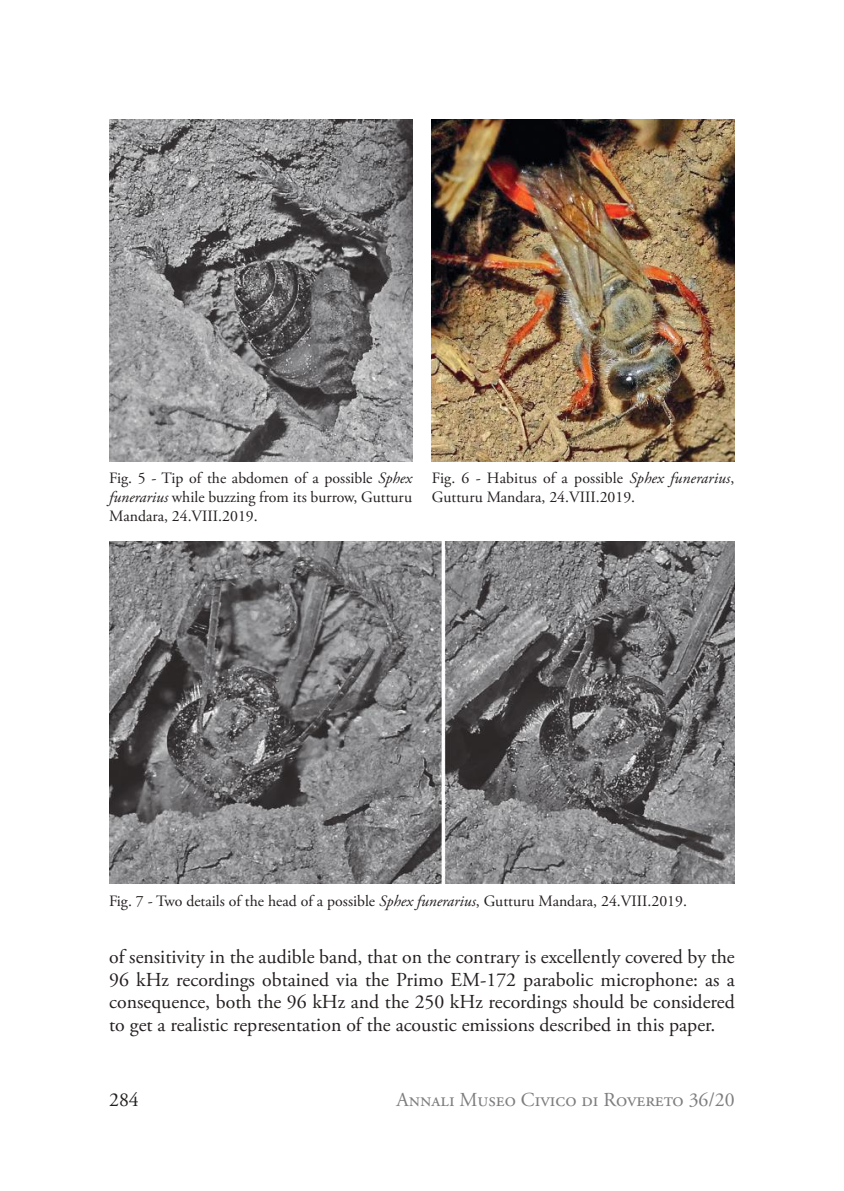
<style>
.page{position:relative;width:844px;height:1191px;background:#fff}
.page>*{position:absolute;margin:0;border:0;box-sizing:border-box;transform-origin:0 0}
.t1{font:19.78px/22.4px "Adobe Garamond Pro";color:#241f1f;text-align:justify}
.t2{font:19.78px "Adobe Garamond Pro";color:#7d7c7e}
.t3{font:15.75px/18.9px "Adobe Garamond Pro";color:#241f1f;text-align:justify}
.s1{font-style:italic}
</style>
<div class="page">
<img style="left:109px;top:119px;width:303px;height:342px">
<img style="left:432px;top:119px;width:302px;height:342px">
<img style="left:109px;top:541px;width:625px;height:342px">
<p class="t3" style="left:109px;top:470px;width:304px">Fig. 5 - Tip of the abdomen of a possible <span class="s1">Sphex funerarius</span> while buzzing from its burrow, Gutturu Mandara, 24.VIII.2019.</p>
<p class="t3" style="left:432px;top:470px;width:304px">Fig. 6 - Habitus of a possible <span class="s1">Sphex funerarius</span>,<br>Gutturu Mandara, 24.VIII.2019.</p>
<p class="t3" style="left:109px;top:892px;width:579px">Fig. 7 - Two details of the head of a possible <span class="s1">Sphex funerarius</span>, Gutturu Mandara, 24.VIII.2019.</p>
<p class="t1" style="left:109px;top:947px;width:627px">of sensitivity in the audible band, that on the contrary is excellently covered by the 96 kHz recordings obtained via the Primo EM-172 parabolic microphone: as a consequence, both the 96 kHz and the 250 kHz recordings should be considered to get a realistic representation of the acoustic emissions described in this paper.</p>
<p class="t1" style="left:109px;top:1090px;width:31px">284</p>
<p class="t2" style="left:396px;top:1092px;width:340px">Annali Museo Civico di Rovereto 36/20</p>
</div>
